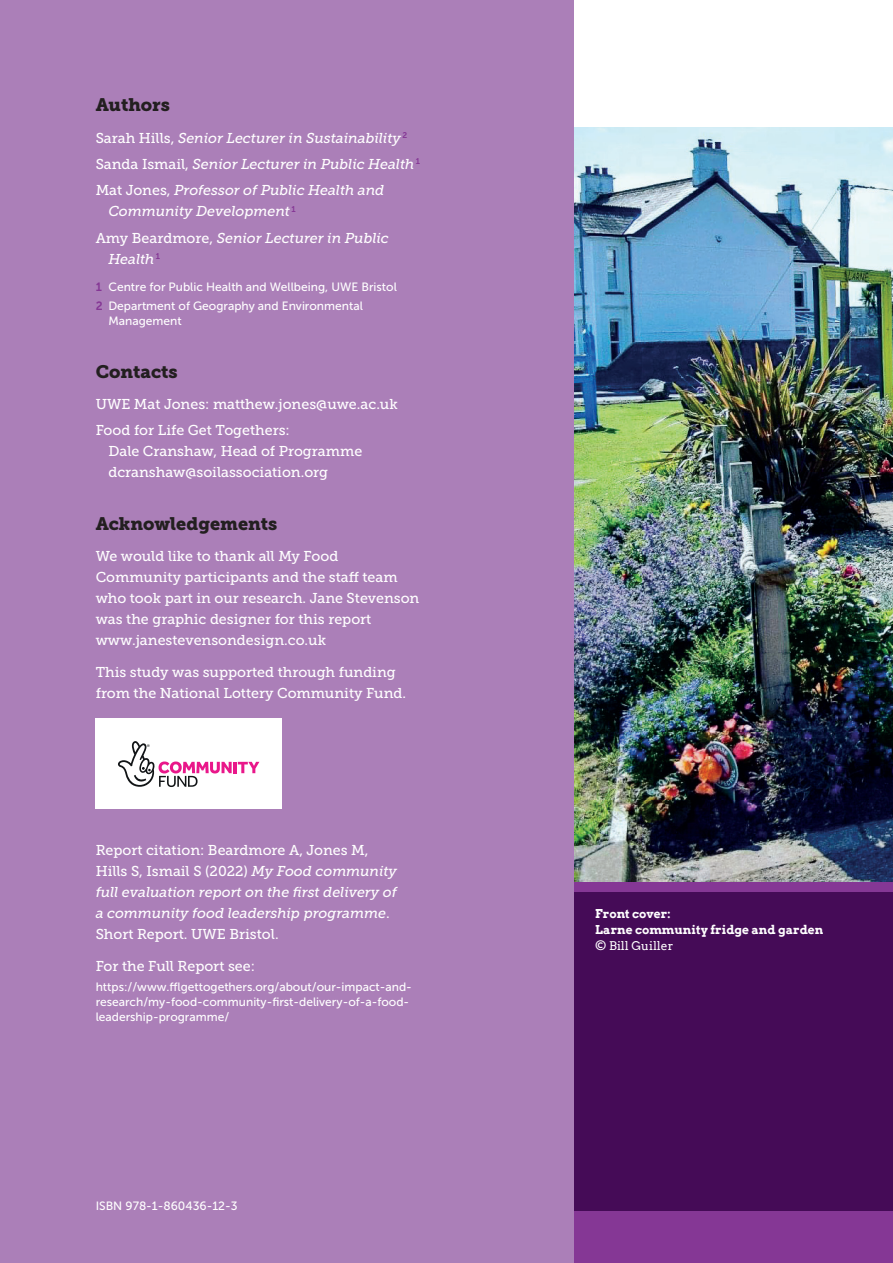
<style>
.page{position:relative;width:893px;height:1263px;background:#fff}
.page>*{position:absolute;margin:0;border:0;box-sizing:border-box;transform-origin:0 0}
.back_cover_head{font:18px "Museo Slab 900";color:#231f20}
.back_cover{font:14.25px/21px "Museo Slab 500";color:#fff}
.back_cover-2{font:italic 14.25px/21px "Museo Slab 500";color:#fff}
.back_cover-3{font:12px/15px "Museo Sans 500";color:#fff}
.quote_attribution{font:12px/15px "Museo Sans 500";color:#fff}
.t1{font:700 12px/15.8px "Arvo";color:#fff}
.t2{font:12px "Arvo";color:#fff}
.s1{font-style:normal}
.s2{font-family:"Museo Sans 700";color:#853795}
</style>
<div class="page">
<div style="left:0;top:0;width:574px;height:1263px;background:#ab7fb8"></div>
<div style="left:96px;top:719px;width:186px;height:90px;background:#fff"></div>
<svg style="left:118px;top:741px;width:141px;height:46px"></svg>
<div style="left:574px;top:892px;width:319px;height:371px;background:#853795"></div>
<div style="left:574px;top:892px;width:319px;height:319px;background:#450b57"></div>
<div style="left:574px;top:881px;width:319px;height:11px;background:#853795"></div>
<img style="left:574px;top:128px;width:319px;height:753px">
<p class="back_cover_head" style="left:96px;top:95px;width:76px">Authors</p>
<p class="back_cover-2" style="left:96px;top:128px;width:313px"><span class="s1">Sarah Hills,</span> Senior Lecturer in Sustainability <sup>2</sup></p>
<p class="back_cover-2" style="left:96px;top:154px;width:326px"><span class="s1">Sanda Ismail,</span> Senior Lecturer in Public Health <sup>1</sup></p>
<p class="back_cover-2" style="left:108px;top:180px;width:277px;text-indent:-13px"><span class="s1">Mat Jones,</span> Professor of Public Health and<br>Community Development <sup>1</sup></p>
<p class="back_cover-2" style="left:108px;top:227px;width:282px;text-indent:-13px"><span class="s1">Amy Beardmore,</span> Senior Lecturer in Public<br>Health <sup>1</sup></p>
<p class="quote_attribution" style="left:96px;top:280px;width:303px"><span class="s2">1</span> Centre for Public Health and Wellbeing, UWE Bristol</p>
<p class="quote_attribution" style="left:108px;top:298px;width:256px;text-indent:-13px"><span class="s2">2</span> Department of Geography and Environmental<br>Management</p>
<p class="back_cover_head" style="left:96px;top:361px;width:84px">Contacts</p>
<p class="back_cover" style="left:96px;top:394px;width:304px">UWE Mat Jones: matthew.jones@uwe.ac.uk</p>
<p class="back_cover" style="left:108px;top:420px;width:255px;text-indent:-13px">Food for Life Get Togethers:<br>Dale Cranshaw, Head of Programme dcranshaw@soilassociation.org</p>
<p class="back_cover_head" style="left:96px;top:513px;width:183px">Acknowledgements</p>
<p class="back_cover" style="left:96px;top:546px;width:325px">We would like to thank all My Food Community participants and the staff team who took part in our research. Jane Stevenson was the graphic designer for this report www.janestevensondesign.co.uk</p>
<p class="back_cover" style="left:96px;top:661px;width:312px">This study was supported through funding from the National Lottery Community Fund.</p>
<p class="back_cover-2" style="left:96px;top:840px;width:303px"><span class="s1">Report citation: Beardmore A, Jones M, Hills S, Ismail S (2022)</span> My Food community full evaluation report on the first delivery of a community food leadership programme<span class="s1">.<br>Short Report. UWE Bristol.</span></p>
<p class="back_cover" style="left:96px;top:955px;width:161px">For the Full Report see:</p>
<p class="back_cover-3" style="left:96px;top:979px;width:318px">https://www.fflgettogethers.org/about/our-impact-and&shy;research/my-food-community-first-delivery-of-a-food&shy;leadership-programme/</p>
<p class="quote_attribution" style="left:96px;top:1198px;width:143px">ISBN 978-1-860436-12-3</p>
<p class="t1" style="left:595px;top:906px;width:230px">Front cover:<br>Larne community fridge and garden</p>
<p class="t2" style="left:595px;top:938px;width:80px">© Bill Guiller</p>
</div>
